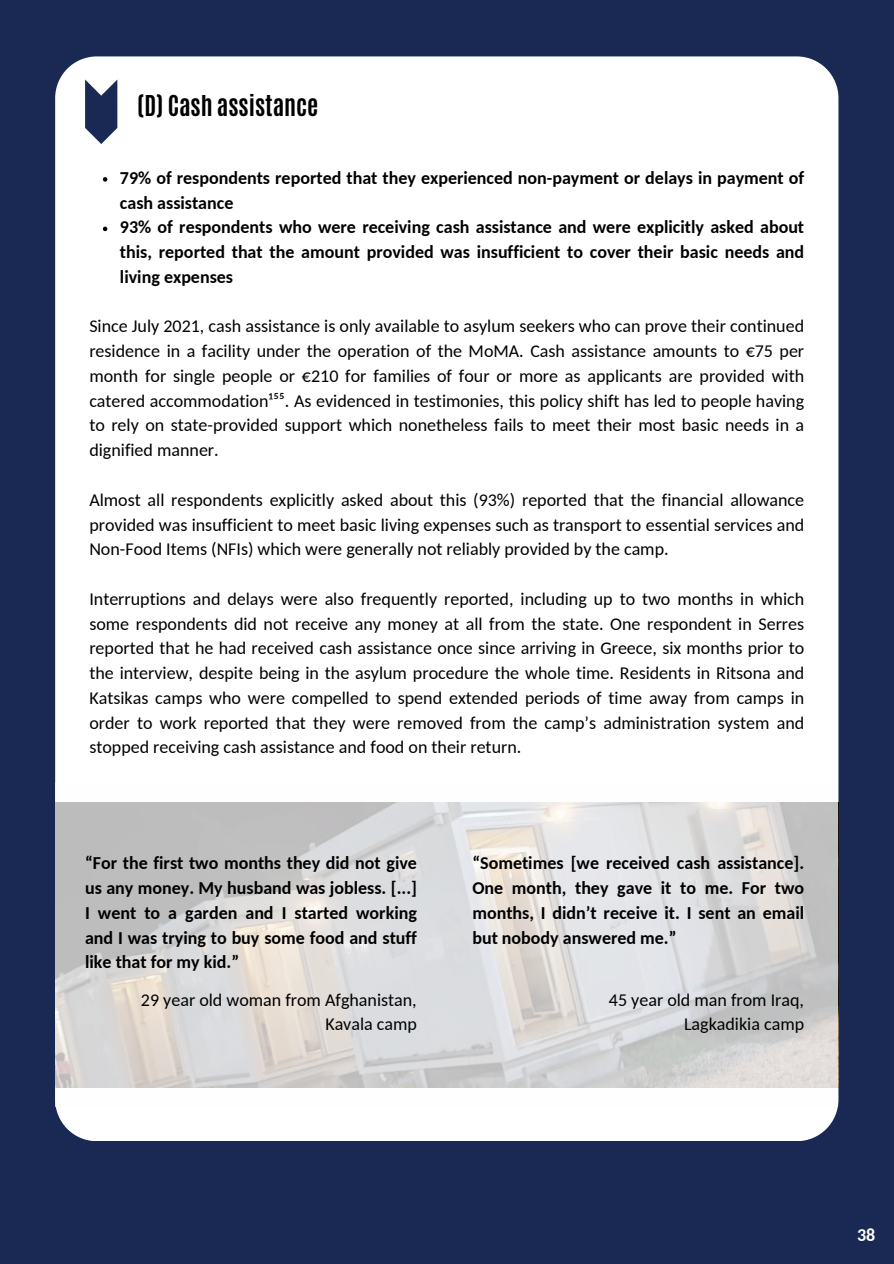
<style>
.page{position:relative;width:894px;height:1264px;background:#fff}
.page>*{position:absolute;margin:0;border:0;box-sizing:border-box;transform-origin:0 0}
.t1{font:700 24px "Antonio";color:#000}
.t2{font:18px/24.8px "Carlito";color:#000;text-align:justify}
.t3{font:700 18px/24.8px "Carlito";color:#000;text-align:justify}
.t4{font:700 18px "Carlito";color:#fff}
</style>
<div class="page">
<div style="left:0;top:0;width:893px;height:1263px;background:#192954"></div>
<div style="left:55px;top:56px;width:783px;height:1085px;background:#fff"></div>
<svg style="left:103px;top:177px;width:4px;height:5px"></svg>
<svg style="left:103px;top:227px;width:4px;height:4px"></svg>
<svg style="left:85px;top:79px;width:32px;height:65px"></svg>
<svg style="left:55px;top:783px;width:782px;height:324px;background:#dbdada"></svg>
<p class="t1" style="left:137px;top:88px;width:183px">(D) Cash assistance</p>
<p class="t3" style="left:120px;top:167px;width:685px">79% of respondents reported that they experienced non-payment or delays in payment of cash assistance</p>
<p class="t3" style="left:120px;top:216px;width:685px">93% of respondents who were receiving cash assistance and were explicitly asked about this, reported that the amount provided was insufficient to cover their basic needs and living expenses</p>
<p class="t2" style="left:89px;top:315px;width:716px">Since July 2021, cash assistance is only available to asylum seekers who can prove their continued residence in a facility under the operation of the MoMA. Cash assistance amounts to €75 per month for single people or €210 for families of four or more as applicants are provided with catered accommodation¹⁵⁵. As evidenced in testimonies, this policy shift has led to people having to rely on state-provided support which nonetheless fails to meet their most basic needs in a dignified manner.</p>
<p class="t2" style="left:89px;top:489px;width:716px">Almost all respondents explicitly asked about this (93%) reported that the financial allowance provided was insufficient to meet basic living expenses such as transport to essential services and Non-Food Items (NFIs) which were generally not reliably provided by the camp.</p>
<p class="t2" style="left:89px;top:588px;width:716px">Interruptions and delays were also frequently reported, including up to two months in which some respondents did not receive any money at all from the state. One respondent in Serres reported that he had received cash assistance once since arriving in Greece, six months prior to the interview, despite being in the asylum procedure the whole time. Residents in Ritsona and Katsikas camps who were compelled to spend extended periods of time away from camps in order to work reported that they were removed from the camp’s administration system and stopped receiving cash assistance and food on their return.</p>
<p class="t3" style="left:85px;top:852px;width:333px">“For the first two months they did not give us any money. My husband was jobless. [...] I went to a garden and I started working and I was trying to buy some food and stuff like that for my kid.”</p>
<h2 class="t2" style="left:141px;top:988px;width:277px">29 year old woman from Afghanistan,</h2>
<p class="t2" style="left:325px;top:1013px;width:93px">Kavala camp</p>
<p class="t3" style="left:472px;top:852px;width:333px">“Sometimes [we received cash assistance].<br>One month, they gave it to me. For two months, I didn’t receive it. I sent an email but nobody answered me.”</p>
<p class="t2" style="left:608px;top:988px;width:196px">45 year old man from Iraq,</p>
<p class="t2" style="left:683px;top:1013px;width:122px">Lagkadikia camp</p>
<h2 class="t4" style="left:856px;top:1227px;width:20px">38</h2>
</div>
